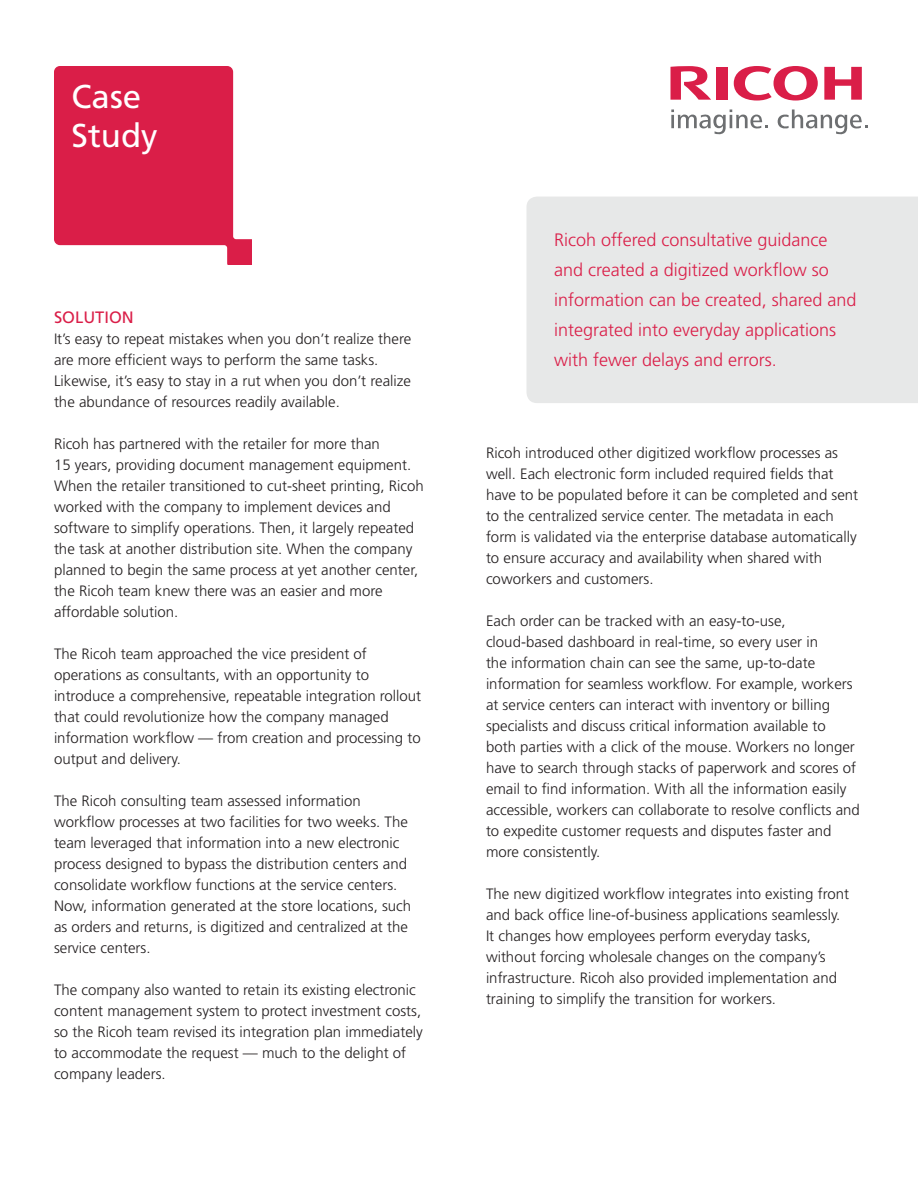
<style>
.page{position:relative;width:918px;height:1188px;background:#fff}
.page>*{position:absolute;margin:0;border:0;box-sizing:border-box;transform-origin:0 0}
.t1{font:33px/39.6px "Frutiger";color:#fff}
.t2{font:300 18px/30px "Frutiger";color:#da1e48}
.t3{font:16.5px "Frutiger";color:#da1e48}
.t4{font:300 15px/21px "Frutiger";color:#231f20}
</style>
<div class="page">
<svg style="left:54px;top:66px;width:198px;height:198px"></svg>
<svg style="left:734px;top:66px;width:84px;height:35px"></svg>
<svg style="left:824px;top:67px;width:38px;height:33px"></svg>
<div style="left:716px;top:67px;width:11px;height:33px;background:#da1e48"></div>
<svg style="left:670px;top:66px;width:41px;height:34px"></svg>
<svg style="left:671px;top:109px;width:97px;height:26px"></svg>
<svg style="left:778px;top:109px;width:90px;height:26px"></svg>
<div style="left:526px;top:197px;width:392px;height:206px;background:#e7e8e8"></div>
<h1 class="t1" style="left:72px;top:77px;width:88px">Case<br>Study</h1>
<p class="t3" style="left:54px;top:308px;width:81px">SOLUTION</p>
<p class="t4" style="left:54px;top:329px;width:359px">It’s easy to repeat mistakes when you don’t realize there are more efficient ways to perform the same tasks.<br>Likewise, it’s easy to stay in a rut when you don’t realize the abundance of resources readily available.</p>
<p class="t4" style="left:54px;top:434px;width:371px">Ricoh has partnered with the retailer for more than<br>15 years, providing document management equipment.<br>When the retailer transitioned to cut-sheet printing, Ricoh worked with the company to implement devices and software to simplify operations. Then, it largely repeated the task at another distribution site. When the company planned to begin the same process at yet another center, the Ricoh team knew there was an easier and more affordable solution.</p>
<p class="t4" style="left:54px;top:644px;width:369px">The Ricoh team approached the vice president of operations as consultants, with an opportunity to introduce a comprehensive, repeatable integration rollout that could revolutionize how the company managed information workflow — from creation and processing to output and delivery.</p>
<p class="t4" style="left:54px;top:791px;width:359px">The Ricoh consulting team assessed information workflow processes at two facilities for two weeks. The team leveraged that information into a new electronic process designed to bypass the distribution centers and consolidate workflow functions at the service centers.<br>Now, information generated at the store locations, such as orders and returns, is digitized and centralized at the service centers.</p>
<p class="t4" style="left:54px;top:980px;width:370px">The company also wanted to retain its existing electronic content management system to protect investment costs, so the Ricoh team revised its integration plan immediately to accommodate the request — much to the delight of company leaders.</p>
<p class="t2" style="left:554px;top:225px;width:304px">Ricoh offered consultative guidance and created a digitized workflow so information can be created, shared and integrated into everyday applications with fewer delays and errors.</p>
<p class="t4" style="left:486px;top:443px;width:374px">Ricoh introduced other digitized workflow processes as well. Each electronic form included required fields that have to be populated before it can be completed and sent to the centralized service center. The metadata in each form is validated via the enterprise database automatically to ensure accuracy and availability when shared with coworkers and customers.</p>
<p class="t4" style="left:486px;top:611px;width:375px">Each order can be tracked with an easy-to-use, cloud-based dashboard in real-time, so every user in<br>the information chain can see the same, up-to-date information for seamless workflow. For example, workers at service centers can interact with inventory or billing specialists and discuss critical information available to<br>both parties with a click of the mouse. Workers no longer have to search through stacks of paperwork and scores of email to find information. With all the information easily accessible, workers can collaborate to resolve conflicts and to expedite customer requests and disputes faster and more consistently.</p>
<p class="t4" style="left:486px;top:884px;width:365px">The new digitized workflow integrates into existing front and back office line-of-business applications seamlessly.<br>It changes how employees perform everyday tasks, without forcing wholesale changes on the company’s infrastructure. Ricoh also provided implementation and training to simplify the transition for workers.</p>
</div>
